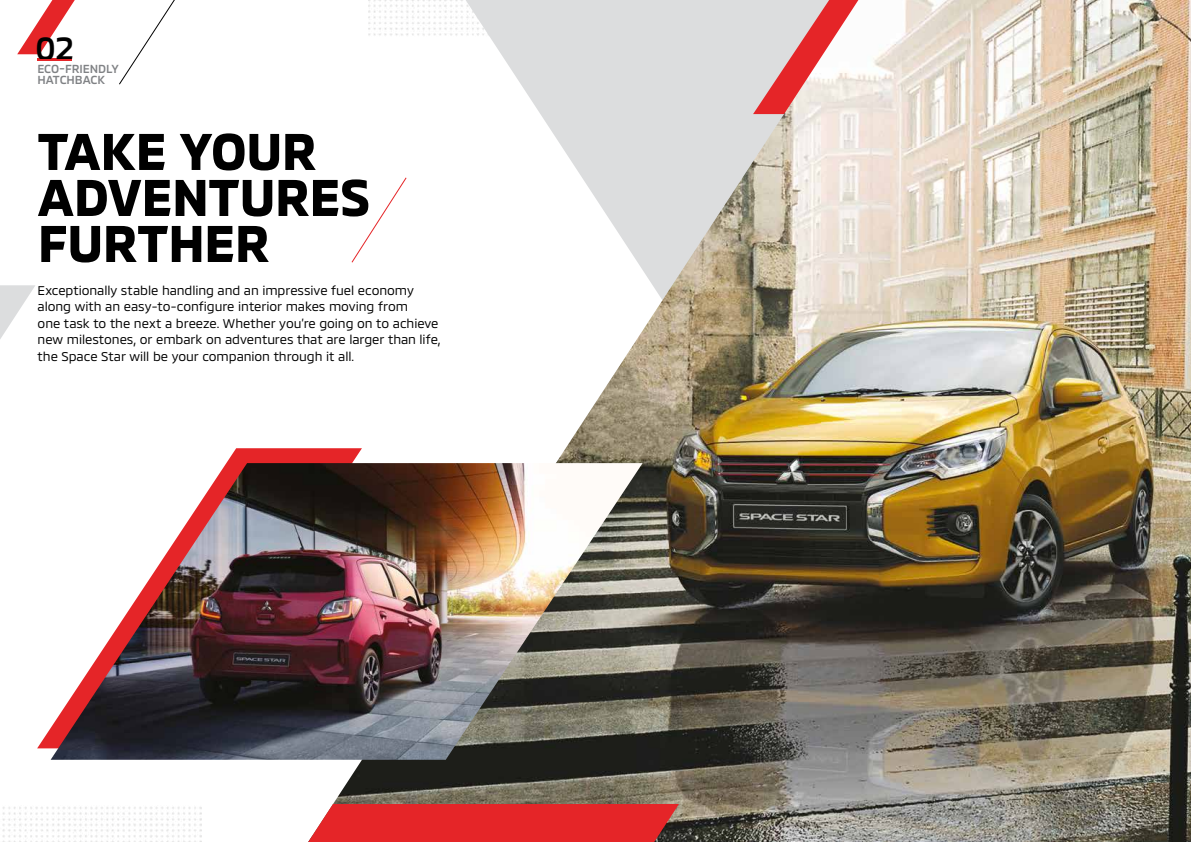
<style>
.page{position:relative;width:1191px;height:842px;background:#fff}
.page>*{position:absolute;margin:0;border:0;box-sizing:border-box;transform-origin:0 0}
.t1{font:700 53px/46px "MMC";letter-spacing:-.015em;color:#000}
.t2{font:500 33px "MMC";color:#000}
.t3{font:13px/16.5px "MMC";letter-spacing:-.005em;color:#000}
.t4{font:500 12px/11px "MMC";letter-spacing:-.01em;color:#808285}
</style>
<div class="page">
<svg style="left:17px;top:0;width:58px;height:54px"></svg>
<hr style="left:37px;top:59px;width:35px;height:2px;background:#e52528">
<svg style="left:119px;top:0;width:56px;height:85px"></svg>
<svg style="left:37px;top:448px;width:271px;height:300px"></svg>
<img style="left:308px;top:0;width:883px;height:842px">
<img style="left:51px;top:463px;width:591px;height:297px">
<svg style="left:308px;top:804px;width:371px;height:38px;background:#e02d2f"></svg>
<img style="left:2px;top:807px;width:199px;height:35px">
<svg style="left:350px;top:176px;width:57px;height:88px"></svg>
<svg style="left:0;top:285px;width:35px;height:54px"></svg>
<h2 class="t2" style="left:36px;top:22px;width:40px">02</h2>
<p class="t4" style="left:37px;top:62px;width:83px">ECO-FRIENDLY<br>HATCHBACK</p>
<h1 class="t1" style="left:38px;top:122px;width:334px">TAKE YOUR<br>ADVENTURES<br>FURTHER</h1>
<p class="t3" style="left:38px;top:280px;width:404px">Exceptionally stable handling and an impressive fuel economy along with an easy-to-configure interior makes moving from<br>one task to the next a breeze. Whether you’re going on to achieve new milestones, or embark on adventures that are larger than life, the Space Star will be your companion through it all.</p>
</div>
